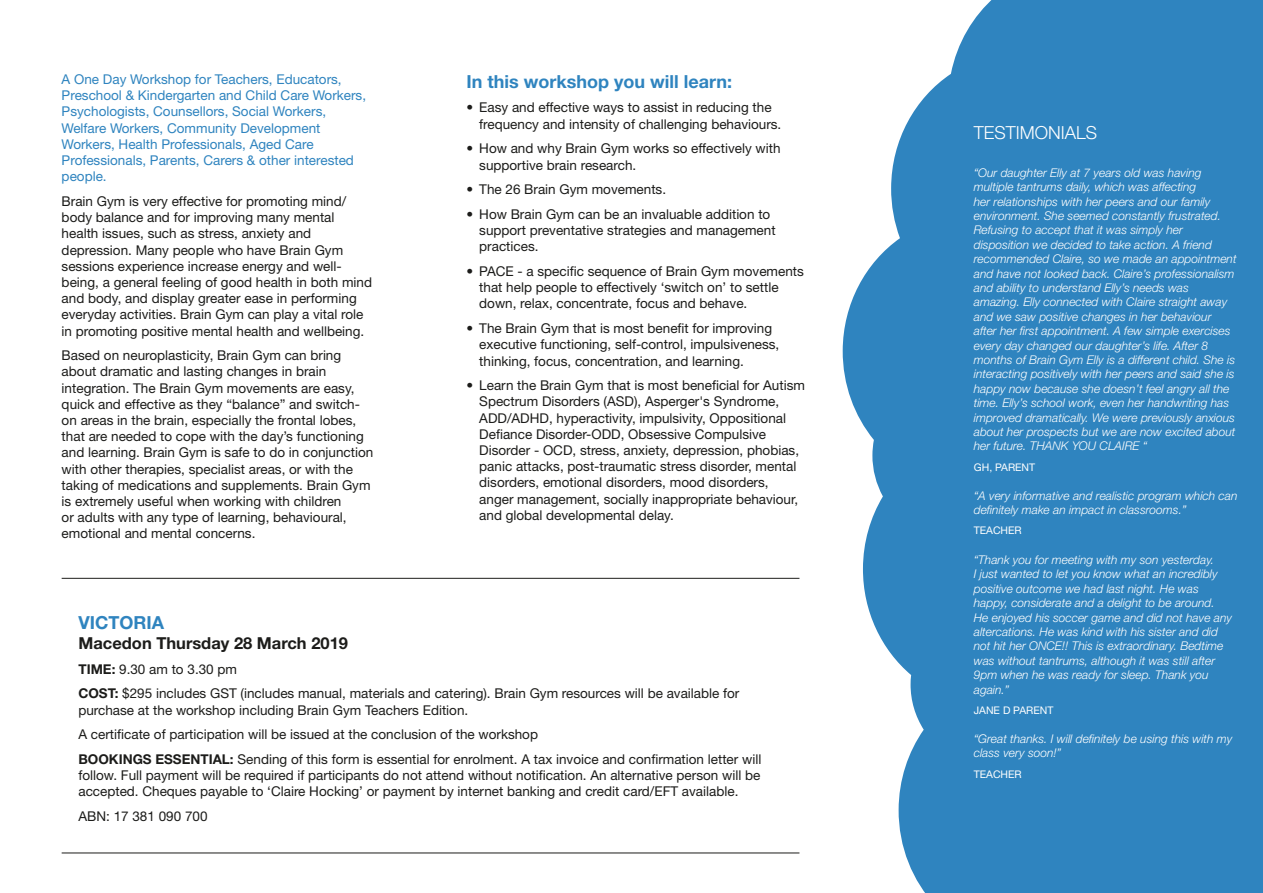
<style>
.page{position:relative;width:1263px;height:893px;background:#fff}
.page>*{position:absolute;margin:0;border:0;box-sizing:border-box;transform-origin:0 0}
.t1{font:700 18px "Helvetica Neue";color:#2f84bf}
.t2{font:300 18px "Helvetica Neue";color:#fff}
.t3{font:700 16.5px "Helvetica Neue";color:#1c1c1a}
.t4{font:13.5px/16.2px "Helvetica Neue";color:#1c1c1a}
.t5{font:13.5px/16.2px "Helvetica Neue";color:#2f84bf}
.t6{font:italic 300 12px/14.4px "Helvetica Neue";color:#fff}
.t7{font:10.5px "Helvetica Neue";color:#fff}
.s1{font-weight:700}
</style>
<div class="page">
<hr style="left:62px;top:853px;width:737px;height:1px;background:#1c1c1a">
<hr style="left:62px;top:578px;width:737px;height:1px;background:#1c1c1a">
<svg style="left:842px;top:0;width:421px;height:893px;fill:#2f84bf"></svg>
<p class="t5" style="left:62px;top:71px;width:306px">A One Day Workshop for Teachers, Educators, Preschool &amp; Kindergarten and Child Care Workers, Psychologists, Counsellors, Social Workers, Welfare Workers, Community Development Workers, Health Professionals, Aged Care Professionals, Parents, Carers &amp; other interested people.</p>
<p class="t4" style="left:62px;top:193px;width:312px">Brain Gym is very effective for promoting mind/ body balance and for improving many mental health issues, such as stress, anxiety and depression. Many people who have Brain Gym sessions experience increase energy and well&shy;being, a general feeling of good health in both mind and body, and display greater ease in performing everyday activities. Brain Gym can play a vital role in promoting positive mental health and wellbeing.</p>
<p class="t4" style="left:62px;top:347px;width:313px">Based on neuroplasticity, Brain Gym can bring about dramatic and lasting changes in brain integration. The Brain Gym movements are easy, quick and effective as they “balance” and switch&shy;on areas in the brain, especially the frontal lobes, that are needed to cope with the day’s functioning and learning. Brain Gym is safe to do in conjunction with other therapies, specialist areas, or with the taking of medications and supplements. Brain Gym is extremely useful when working with children<br>or adults with any type of learning, behavioural, emotional and mental concerns.</p>
<h1 class="t1" style="left:466px;top:70px;width:267px">In this workshop you will learn:</h1>
<p class="t4" style="left:479px;top:99px;width:304px;text-indent:-13px">• Easy and effective ways to assist in reducing the frequency and intensity of challenging behaviours.</p>
<p class="t4" style="left:479px;top:140px;width:303px;text-indent:-13px">• How and why Brain Gym works so effectively with supportive brain research.</p>
<p class="t4" style="left:466px;top:181px;width:201px">• The 26 Brain Gym movements.</p>
<p class="t4" style="left:479px;top:206px;width:298px;text-indent:-13px">• How Brain Gym can be an invaluable addition to support preventative strategies and management practices.</p>
<p class="t4" style="left:479px;top:263px;width:326px;text-indent:-13px">• PACE - a specific sequence of Brain Gym movements that help people to effectively ‘switch on’ to settle down, relax, concentrate, focus and behave.</p>
<p class="t4" style="left:479px;top:320px;width:302px;text-indent:-13px">• The Brain Gym that is most benefit for improving executive functioning, self-control, impulsiveness, thinking, focus, concentration, and learning.</p>
<p class="t4" style="left:479px;top:377px;width:327px;text-indent:-13px">• Learn the Brain Gym that is most beneficial for Autism Spectrum Disorders (ASD), Asperger's Syndrome, ADD/ADHD, hyperactivity, impulsivity, Oppositional Defiance Disorder-ODD, Obsessive Compulsive Disorder - OCD, stress, anxiety, depression, phobias, panic attacks, post-traumatic stress disorder, mental disorders, emotional disorders, mood disorders, anger management, socially inappropriate behaviour, and global developmental delay.</p>
<h1 class="t1" style="left:78px;top:612px;width:87px">VICTORIA</h1>
<p class="t3" style="left:78px;top:633px;width:271px">Macedon Thursday 28 March 2019</p>
<p class="t4" style="left:78px;top:656px;width:662px;line-height:24.8px"><span class="s1">TIME:</span> 9.30 am to 3.30 pm<br><span class="s1">COST:</span> $295 includes GST (includes manual, materials and catering). Brain Gym resources will be available for</p>
<p class="t4" style="left:78px;top:697px;width:684px;line-height:24.8px">purchase at the workshop including Brain Gym Teachers Edition.<br>A certificate of participation will be issued at the conclusion of the workshop<br><span class="s1">BOOKINGS ESSENTIAL:</span> Sending of this form is essential for enrolment. A tax invoice and confirmation letter will</p>
<p class="t4" style="left:78px;top:767px;width:683px">follow. Full payment will be required if participants do not attend without notification. An alternative person will be accepted. Cheques payable to ‘Claire Hocking’ or payment by internet banking and credit card/EFT available.</p>
<p class="t4" style="left:78px;top:808px;width:131px">ABN: 17 381 090 700</p>
<h1 class="t2" style="left:974px;top:121px;width:125px">TESTIMONIALS</h1>
<p class="t6" style="left:974px;top:165px;width:264px">“Our daughter Elly at 7 years old was having multiple tantrums daily, which was affecting<br>her relationships with her peers and our family environment. She seemed constantly frustrated.<br>Refusing to accept that it was simply her disposition we decided to take action. A friend recommended Claire, so we made an appointment and have not looked back. Claire’s professionalism and ability to understand Elly’s needs was amazing. Elly connected with Claire straight away and we saw positive changes in her behaviour after her first appointment. A few simple exercises every day changed our daughter’s life. After 8 months of Brain Gym Elly is a different child. She is interacting positively with her peers and said she is happy now because she doesn’t feel angry all the time. Elly’s school work, even her handwriting has improved dramatically. We were previously anxious about her prospects but we are now excited about her future. THANK YOU CLAIRE “</p>
<p class="t7" style="left:974px;top:461px;width:63px">GH, PARENT</p>
<p class="t6" style="left:974px;top:488px;width:265px">“A very informative and realistic program which can definitely make an impact in classrooms.”</p>
<p class="t7" style="left:974px;top:524px;width:50px">TEACHER</p>
<p class="t6" style="left:974px;top:552px;width:260px">“Thank you for meeting with my son yesterday.<br>I just wanted to let you know what an incredibly positive outcome we had last night. He was happy, considerate and a delight to be around.<br>He enjoyed his soccer game and did not have any altercations. He was kind with his sister and did not hit her ONCE!! This is extraordinary. Bedtime was without tantrums, although it was still after 9pm when he was ready for sleep. Thank you again.”</p>
<p class="t7" style="left:974px;top:704px;width:81px">JANE D PARENT</p>
<p class="t6" style="left:974px;top:731px;width:260px">“Great thanks. I will definitely be using this with my class very soon!”</p>
<p class="t7" style="left:974px;top:767px;width:50px">TEACHER</p>
</div>
